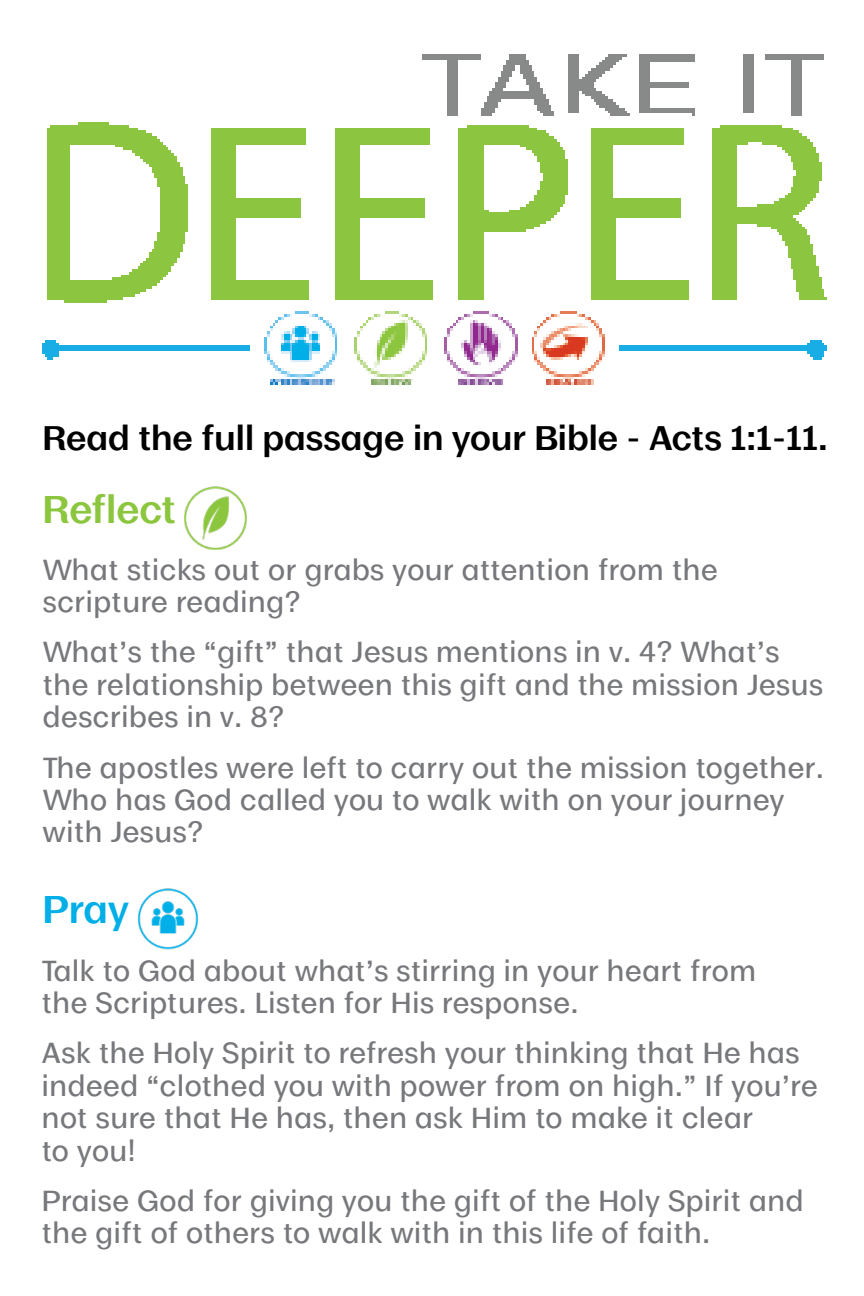
<style>
.page{position:relative;width:864px;height:1296px;background:#fff}
.page>*{position:absolute;margin:0;border:0;box-sizing:border-box;transform-origin:0 0}
.t1{font:600 36px "Moriston";letter-spacing:-.005em;color:#8cc63f}
.t2{font:600 36px "Moriston";color:#00afe7}
.t3{font:600 31.8px "Moriston";color:#000}
.t4{font:500 27px/32.4px "Moriston";color:#76787b}
</style>
<div class="page">
<img style="left:138px;top:888px;width:60px;height:62px">
<img style="left:184px;top:486px;width:63px;height:64px">
<img style="left:43px;top:55px;width:783px;height:329px">
<p class="t3" style="left:43px;top:412px;width:787px">Read the full passage in your Bible - Acts 1:1-11.</p>
<h1 class="t1" style="left:43px;top:480px;width:135px">Reflect</h1>
<p class="t4" style="left:43px;top:551px;width:677px">What sticks out or grabs your attention from the scripture reading?</p>
<p class="t4" style="left:43px;top:634px;width:782px">What’s the “gift” that Jesus mentions in v. 4? What’s the relationship between this gift and the mission Jesus describes in v. 8?</p>
<p class="t4" style="left:43px;top:749px;width:783px">The apostles were left to carry out the mission together.<br>Who has God called you to walk with on your journey with Jesus?</p>
<h1 class="t2" style="left:43px;top:881px;width:88px">Pray</h1>
<p class="t4" style="left:41px;top:952px;width:717px">Talk to God about what’s stirring in your heart from the Scriptures. Listen for His response.</p>
<p class="t4" style="left:41px;top:1035px;width:778px">Ask the Holy Spirit to refresh your thinking that He has indeed “clothed you with power from on high.” If you’re not sure that He has, then ask Him to make it clear<br>to you!</p>
<p class="t4" style="left:41px;top:1183px;width:764px">Praise God for giving you the gift of the Holy Spirit and the gift of others to walk with in this life of faith.</p>
</div>
